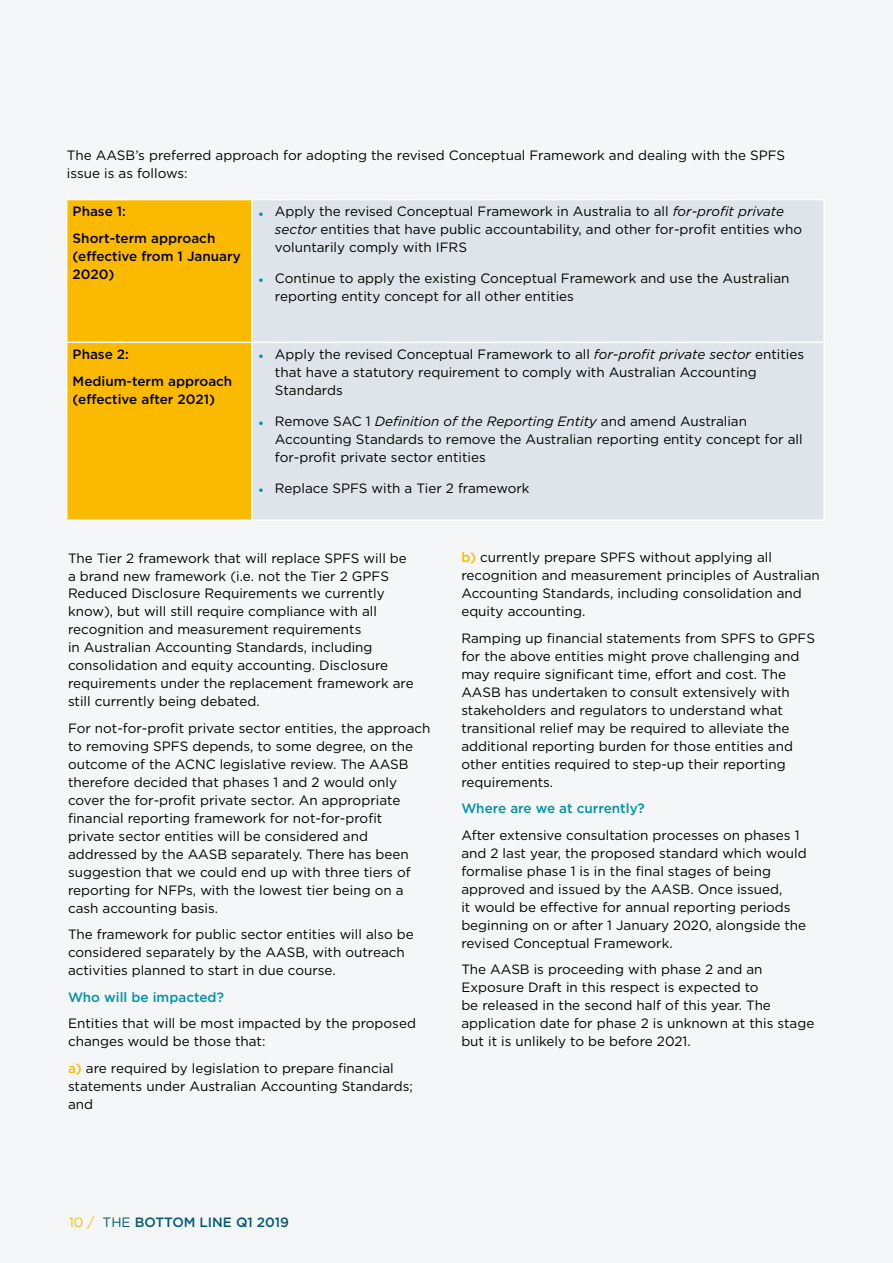
<style>
.page{position:relative;width:893px;height:1263px;background:#f4f6f7}
.page>*{position:absolute;margin:0;border:0;box-sizing:border-box;transform-origin:0 0}
.t1{font:13.5px/18px "Gotham";color:#000}
.t2{font:500 13.5px/26.5px "Gotham";color:#000}
.t3{font:500 13.5px "Gotham";color:#0093a7}
.t4{font:500 13.5px "Gotham";color:#005a77}
.s1{color:#0093a7}
.s2{font-style:italic}
.s3{font-weight:500;color:#fbba00}
.s4{font-weight:400;color:#fbba00}
.s5{font-weight:400}
</style>
<div class="page">
<div style="left:67px;top:200px;width:184px;height:319px;background:#fbba00"></div>
<div style="left:253px;top:200px;width:570px;height:319px;background:#dee4e9"></div>
<hr style="left:66px;top:199px;width:186px;height:1px;background:#fff">
<hr style="left:66px;top:200px;width:1px;height:142px;background:#fff">
<hr style="left:66px;top:342px;width:186px;height:1px;background:#fff">
<hr style="left:66px;top:343px;width:1px;height:176px;background:#fff">
<hr style="left:66px;top:519px;width:186px;height:2px;background:#fff">
<hr style="left:252px;top:199px;width:573px;height:1px;background:#fff">
<hr style="left:251px;top:200px;width:2px;height:142px;background:#fff">
<hr style="left:823px;top:200px;width:2px;height:142px;background:#fff">
<hr style="left:252px;top:342px;width:573px;height:1px;background:#fff">
<hr style="left:251px;top:343px;width:2px;height:176px;background:#fff">
<hr style="left:823px;top:343px;width:2px;height:176px;background:#fff">
<hr style="left:252px;top:519px;width:573px;height:2px;background:#fff">
<p class="t1" style="left:67px;top:146px;width:720px">The AASB’s preferred approach for adopting the revised Conceptual Framework and dealing with the SPFS issue is as follows:</p>
<p class="t2" style="left:73px;top:198px;width:144px">Phase 1:<br>Short-term approach</p>
<p class="t2" style="left:73px;top:247px;width:170px;line-height:18px">(effective from 1 January<br>2020)</p>
<p class="t2" style="left:73px;top:341px;width:161px">Phase 2:<br>Medium-term approach</p>
<p class="t2" style="left:73px;top:385px;width:144px">(effective after 2021)</p>
<p class="t1" style="left:275px;top:202px;width:529px;text-indent:-17px"><span class="s1">•</span> Apply the revised Conceptual Framework in Australia to all <span class="s2">for-profit private sector</span> entities that have public accountability, and other for-profit entities who voluntarily comply with IFRS</p>
<p class="t1" style="left:275px;top:269px;width:516px;text-indent:-17px"><span class="s1">•</span> Continue to apply the existing Conceptual Framework and use the Australian reporting entity concept for all other entities</p>
<p class="t1" style="left:275px;top:345px;width:531px;text-indent:-17px"><span class="s1">•</span> Apply the revised Conceptual Framework to all <span class="s2">for-profit private sector</span> entities that have a statutory requirement to comply with Australian Accounting<br>Standards</p>
<p class="t1" style="left:275px;top:412px;width:529px;text-indent:-17px"><span class="s1">•</span> Remove SAC 1 <span class="s2">Definition of the Reporting Entity</span> and amend Australian<br>Accounting Standards to remove the Australian reporting entity concept for all for-profit private sector entities</p>
<p class="t1" style="left:258px;top:478px;width:273px"><span class="s1">•</span> Replace SPFS with a Tier 2 framework</p>
<p class="t1" style="left:68px;top:548px;width:347px">The Tier 2 framework that will replace SPFS will be a brand new framework (i.e. not the Tier 2 GPFS Reduced Disclosure Requirements we currently know), but will still require compliance with all recognition and measurement requirements<br>in Australian Accounting Standards, including consolidation and equity accounting. Disclosure requirements under the replacement framework are still currently being debated.</p>
<p class="t1" style="left:68px;top:719px;width:364px">For not-for-profit private sector entities, the approach to removing SPFS depends, to some degree, on the outcome of the ACNC legislative review. The AASB therefore decided that phases 1 and 2 would only cover the for-profit private sector. An appropriate financial reporting framework for not-for-profit private sector entities will be considered and addressed by the AASB separately. There has been suggestion that we could end up with three tiers of reporting for NFPs, with the lowest tier being on a cash accounting basis.</p>
<p class="t1" style="left:68px;top:925px;width:347px">The framework for public sector entities will also be considered separately by the AASB, with outreach activities planned to start in due course.</p>
<p class="t3" style="left:68px;top:988px;width:157px">Who will be impacted?</p>
<p class="t1" style="left:68px;top:1014px;width:349px">Entities that will be most impacted by the proposed changes would be those that:</p>
<p class="t1" style="left:68px;top:1059px;width:346px"><span class="s3">a)</span> are required by legislation to prepare financial statements under Australian Accounting Standards; and</p>
<p class="t1" style="left:461px;top:548px;width:360px"><span class="s3">b)</span> currently prepare SPFS without applying all recognition and measurement principles of Australian Accounting Standards, including consolidation and equity accounting.</p>
<p class="t1" style="left:461px;top:629px;width:355px">Ramping up financial statements from SPFS to GPFS for the above entities might prove challenging and may require significant time, effort and cost. The AASB has undertaken to consult extensively with stakeholders and regulators to understand what transitional relief may be required to alleviate the additional reporting burden for those entities and other entities required to step-up their reporting requirements.</p>
<p class="t3" style="left:461px;top:800px;width:185px">Where are we at currently?</p>
<p class="t1" style="left:461px;top:826px;width:347px">After extensive consultation processes on phases 1 and 2 last year, the proposed standard which would formalise phase 1 is in the final stages of being approved and issued by the AASB. Once issued,<br>it would be effective for annual reporting periods beginning on or after 1 January 2020, alongside the revised Conceptual Framework.</p>
<p class="t1" style="left:461px;top:960px;width:354px">The AASB is proceeding with phase 2 and an Exposure Draft in this respect is expected to<br>be released in the second half of this year. The application date for phase 2 is unknown at this stage but it is unlikely to be before 2021.</p>
<p class="t4" style="left:69px;top:1213px;width:221px"><span class="s4">10 /</span> <span class="s5">THE</span> BOTTOM LINE Q1 2019</p>
</div>
